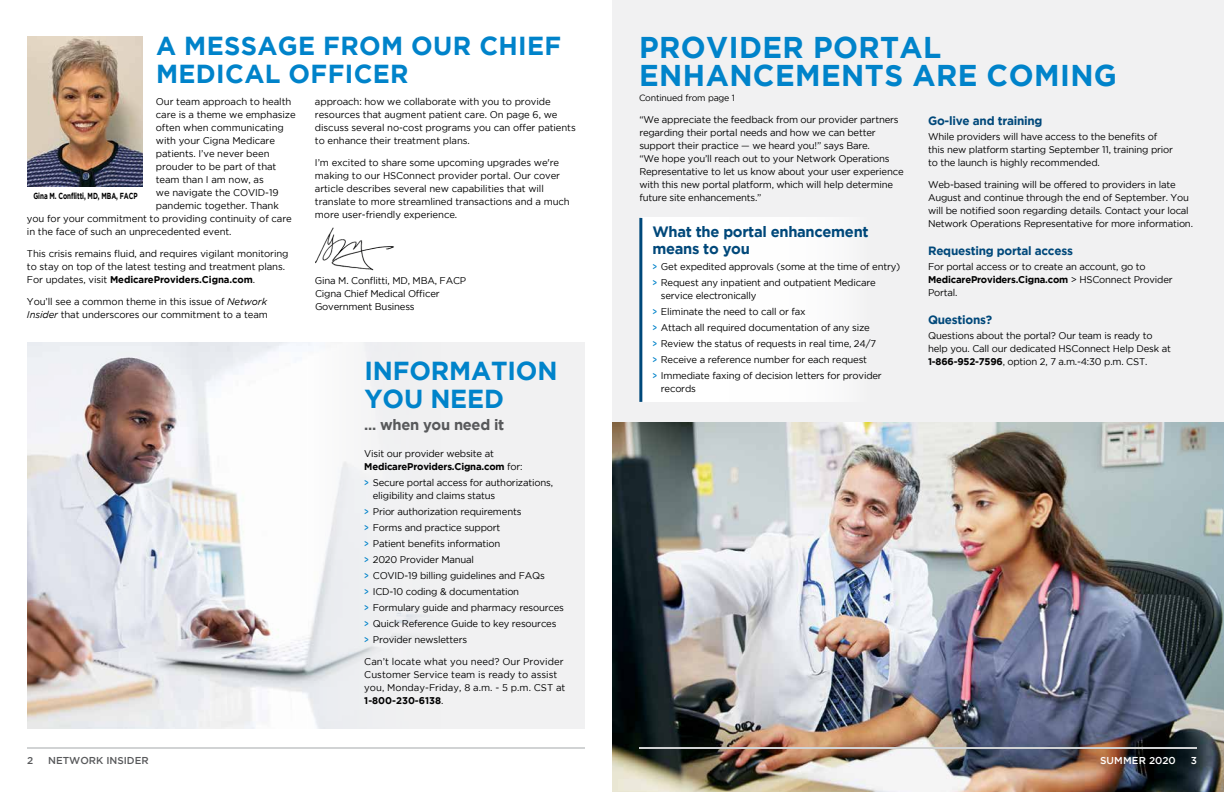
<style>
.page{position:relative;width:1224px;height:792px;background:#fff}
.page>*{position:absolute;margin:0;border:0;box-sizing:border-box;transform-origin:0 0}
.t1{font:700 30px/28px "Gotham";letter-spacing:.015em;color:#0083ca}
.t2{font:700 26px/28px "Gotham";letter-spacing:.015em;color:#0083ca}
.t3{font:700 26px/28px "Gotham";letter-spacing:-.005em;color:#0083ca}
.t4{font:700 15px/17px "Gotham";letter-spacing:-.02em;color:#00487a}
.t5{font:700 15px "Gotham";letter-spacing:-.02em;color:#58595b}
.t6{font:700 12px "Gotham";letter-spacing:-.02em;color:#00487a}
.t7{font:500 10px "Gotham";color:#58595b}
.t8{font:500 10px "Gotham";letter-spacing:.015em;color:#fff}
.t9{font:9.8px/13px "Gotham";letter-spacing:-.02em;color:#000}
.t10{font:9.8px/13px "Gotham";color:#000}
.t11{font:9px "Gotham";letter-spacing:-.02em;color:#000}
.t12{font:700 8.8px "Gotham";letter-spacing:-.01em;color:#000;scale:.72 1}
.s1{font-weight:700}
.s2{font-style:italic}
.s3{font-weight:500;color:#0083ca}
</style>
<div class="page">
<div style="left:612px;top:0;width:612px;height:792px;background:#f1f1f2"></div>
<img style="left:612px;top:422px;width:612px;height:370px">
<hr style="left:27px;top:748px;width:558px;height:1px;background:#d1d3d4">
<hr style="left:639px;top:748px;width:558px;height:1px;background:#d1d3d4">
<img style="left:27px;top:36px;width:115px;height:150px">
<img style="left:315px;top:227px;width:79px;height:44px">
<div style="left:27px;top:342px;width:558px;height:386px;background:#f1f1f2"></div>
<img style="left:27px;top:342px;width:394px;height:386px">
<div style="left:641px;top:218px;width:266px;height:184px;background:linear-gradient(to right,#fff,#f3f3f4)"></div>
<hr style="left:639px;top:218px;width:3px;height:184px;background:#00487a">
<h2 class="t2" style="left:156px;top:31px;width:407px">A MESSAGE FROM OUR CHIEF<br>MEDICAL OFFICER</h2>
<p class="t9" style="left:156px;top:95px;width:137px">Our team approach to health</p>
<p class="t9" style="left:156px;top:108px;width:141px">care is a theme we emphasize</p>
<p class="t9" style="left:156px;top:121px;width:129px">often when communicating</p>
<p class="t9" style="left:156px;top:134px;width:121px">with your Cigna Medicare</p>
<p class="t9" style="left:156px;top:147px;width:115px">patients. I’ve never been</p>
<p class="t9" style="left:156px;top:160px;width:122px">prouder to be part of that</p>
<p class="t9" style="left:156px;top:173px;width:109px">team than I am now, as</p>
<p class="t9" style="left:156px;top:186px;width:124px">we navigate the COVID-19</p>
<p class="t9" style="left:156px;top:199px;width:124px">pandemic together. Thank</p>
<p class="t9" style="left:27px;top:212px;width:266px">you for your commitment to providing continuity of care</p>
<p class="t9" style="left:27px;top:225px;width:206px">in the face of such an unprecedented event.</p>
<p class="t9" style="left:27px;top:247px;width:263px">This crisis remains fluid, and requires vigilant monitoring to stay on top of the latest testing and treatment plans.<br>For updates, visit <span class="s1">MedicareProviders.Cigna.com</span>.</p>
<p class="t9" style="left:27px;top:295px;width:242px">You’ll see a common theme in this issue of <span class="s2">Network<br>Insider</span> that underscores our commitment to a team</p>
<p class="t9" style="left:315px;top:95px;width:262px">approach: how we collaborate with you to provide resources that augment patient care. On page 6, we discuss several no-cost programs you can offer patients to enhance their treatment plans.</p>
<p class="t9" style="left:315px;top:156px;width:256px">I’m excited to share some upcoming upgrades we're making to our HSConnect provider portal. Our cover article describes several new capabilities that will translate to more streamlined transactions and a much more user-friendly experience.</p>
<p class="t12" style="left:33px;top:191px;width:146px">Gina M. Conflitti, MD, MBA, FACP</p>
<p class="t9" style="left:315px;top:274px;width:153px">Gina M. Conflitti, MD, MBA, FACP<br>Cigna Chief Medical Officer<br>Government Business</p>
<h2 class="t3" style="left:364px;top:356px;width:195px">INFORMATION<br>YOU NEED</h2>
<h3 class="t5" style="left:364px;top:416px;width:142px">... when you need it</h3>
<p class="t9" style="left:364px;top:446px;width:160px">Visit our provider website at<br><span class="s1">MedicareProviders.Cigna.com</span> for:</p>
<p class="t9" style="left:373px;top:476px;width:182px;text-indent:-8px"><span class="s3">&gt;</span> Secure portal access for authorizations, eligibility and claims status</p>
<p class="t9" style="left:364px;top:503px;width:201px;line-height:16.1px"><span class="s3">&gt;</span> Prior authorization requirements<br><span class="s3">&gt;</span> Forms and practice support<br><span class="s3">&gt;</span> Patient benefits information<br><span class="s3">&gt;</span> 2020 Provider Manual<br><span class="s3">&gt;</span> COVID-19 billing guidelines and FAQs<br><span class="s3">&gt;</span> ICD-10 coding &amp; documentation<br><span class="s3">&gt;</span> Formulary guide and pharmacy resources <span class="s3">&gt;</span> Quick Reference Guide to key resources<br><span class="s3">&gt;</span> Provider newsletters</p>
<p class="t10" style="left:364px;top:655px;width:203px">Can’t locate what you need? Our Provider Customer Service team is ready to assist you, Monday-Friday, 8 a.m. - 5 p.m. CST at <span class="s1">1-800-230-6138</span>.</p>
<h1 class="t1" style="left:639px;top:33px;width:479px">PROVIDER PORTAL<br>ENHANCEMENTS ARE COMING</h1>
<p class="t11" style="left:639px;top:93px;width:97px">Continued from page 1</p>
<p class="t9" style="left:639px;top:113px;width:266px">“We appreciate the feedback from our provider partners regarding their portal needs and how we can better support their practice — we heard you!” says Bare.<br>“We hope you’ll reach out to your Network Operations Representative to let us know about your user experience with this new portal platform, which will help determine future site enhancements.”</p>
<p class="t6" style="left:928px;top:114px;width:116px">Go-live and training</p>
<p class="t9" style="left:928px;top:130px;width:246px">While providers will have access to the benefits of this new platform starting September 11, training prior to the launch is highly recommended.</p>
<p class="t9" style="left:928px;top:178px;width:266px">Web-based training will be offered to providers in late August and continue through the end of September. You will be notified soon regarding details. Contact your local Network Operations Representative for more information.</p>
<p class="t6" style="left:928px;top:244px;width:146px">Requesting portal access</p>
<p class="t9" style="left:928px;top:260px;width:246px">For portal access or to create an account, go to<br><span class="s1">MedicareProviders.Cigna.com</span> &gt; HSConnect Provider<br>Portal.</p>
<p class="t6" style="left:928px;top:312px;width:66px">Questions?</p>
<p class="t9" style="left:928px;top:329px;width:244px">Questions about the portal? Our team is ready to help you. Call our dedicated HSConnect Help Desk at<br><span class="s1">1-866-952-7596</span>, option 2, 7 a.m.-4:30 p.m. CST.</p>
<h3 class="t4" style="left:652px;top:223px;width:218px">What the portal enhancement means to you</h3>
<p class="t9" style="left:652px;top:258px;width:249px;line-height:16.1px"><span class="s3">&gt;</span> Get expedited approvals (some at the time of entry) <span class="s3">&gt;</span> Request any inpatient and outpatient Medicare</p>
<p class="t9" style="left:652px;top:287px;width:231px;line-height:16.1px;text-indent:8px">service electronically<br><span class="s3">&gt;</span> Eliminate the need to call or fax<br><span class="s3">&gt;</span> Attach all required documentation of any size<br><span class="s3">&gt;</span> Review the status of requests in real time, 24/7 <span class="s3">&gt;</span> Receive a reference number for each request<br><span class="s3">&gt;</span> Immediate faxing of decision letters for provider</p>
<p class="t9" style="left:661px;top:382px;width:36px">records</p>
<p class="t7" style="left:27px;top:755px;width:8px">2</p>
<p class="t7" style="left:48px;top:755px;width:102px">NETWORK INSIDER</p>
<p class="t8" style="left:1100px;top:755px;width:77px">SUMMER 2020</p>
<p class="t8" style="left:1191px;top:755px;width:8px">3</p>
</div>
